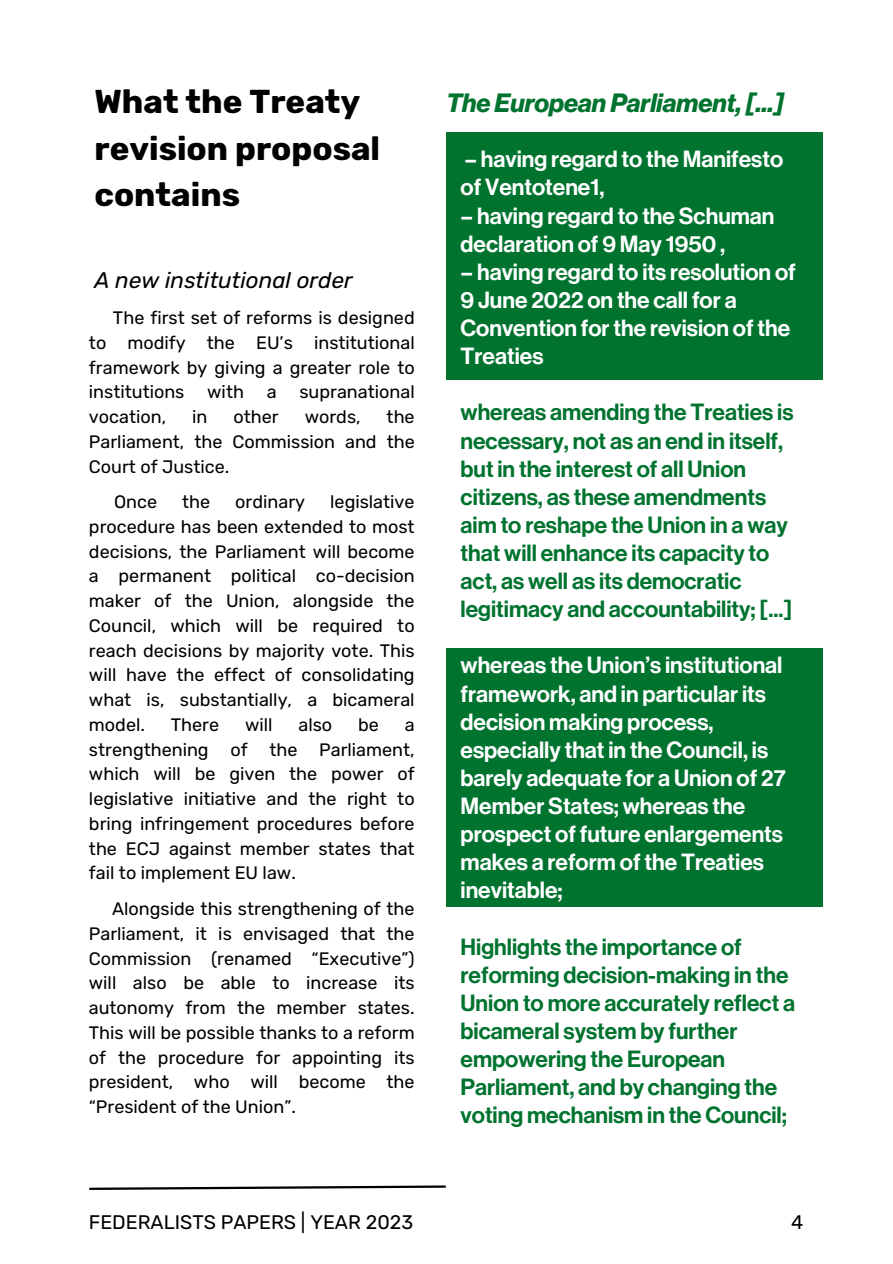
<style>
.page{position:relative;width:893px;height:1264px;background:#fff}
.page>*{position:absolute;margin:0;border:0;box-sizing:border-box;transform-origin:0 0}
.t1{font:700 33px/46px "Rubik";color:#000}
.t2{font:italic 700 25.95px "Neue Haas Display";color:#00732f}
.t3{font:22.95px/28px "Neue Haas Display Mediu";color:#00732f}
.t4{font:22.95px/28px "Neue Haas Display Mediu";color:#fff}
.t5{font:italic 22.5px "Rubik";color:#000}
.t6{font:19.65px "Rubik";color:#000}
.t7{font:18px/24.8px "Rubik";color:#000;text-align:justify}
</style>
<div class="page">
<div style="left:446px;top:648px;width:376px;height:258px;background:#00732f"></div>
<div style="left:446px;top:133px;width:376px;height:247px;background:#00732f"></div>
<svg style="left:89px;top:1185px;width:357px;height:5px"></svg>
<p class="t1" style="left:94px;top:79px;width:287px">What the Treaty revision proposal contains</p>
<p class="t5" style="left:94px;top:267px;width:259px">A new institutional order</p>
<p class="t7" style="left:89px;top:306px;width:327px;text-indent:24px">The first set of reforms is designed to modify the EU’s institutional framework by giving a greater role to institutions</p>
<p class="t7" style="left:207px;top:380px;width:38px">with</p>
<p class="t7" style="left:267px;top:380px;width:11px">a</p>
<p class="t7" style="left:299px;top:380px;width:117px">supranational</p>
<p class="t7" style="left:89px;top:404px;width:79px">vocation,</p>
<p class="t7" style="left:192px;top:404px;width:17px">in</p>
<p class="t7" style="left:233px;top:404px;width:47px">other</p>
<p class="t7" style="left:305px;top:404px;width:57px">words,</p>
<p class="t7" style="left:89px;top:404px;width:327px;text-indent:298px">the Parliament, the Commission and the Court of Justice.</p>
<p class="t7" style="left:114px;top:489px;width:45px">Once</p>
<p class="t7" style="left:182px;top:489px;width:30px">the</p>
<p class="t7" style="left:235px;top:489px;width:71px">ordinary</p>
<p class="t7" style="left:89px;top:489px;width:327px;text-indent:241px">legislative procedure has been extended to most decisions, the Parliament will become a permanent political co-decision maker of the Union, alongside the Council, which will be required to reach decisions by majority vote. This will have the effect of consolidating what is, substantially, a bicameral model.</p>
<p class="t7" style="left:171px;top:712px;width:50px">There</p>
<p class="t7" style="left:245px;top:712px;width:29px">will</p>
<p class="t7" style="left:298px;top:712px;width:35px">also</p>
<p class="t7" style="left:358px;top:712px;width:22px">be</p>
<p class="t7" style="left:89px;top:712px;width:327px;text-indent:316px">a strengthening of the Parliament, which will be given the power of legislative initiative and the right to bring infringement procedures before the ECJ against member states that fail to implement EU law.</p>
<p class="t7" style="left:89px;top:896px;width:327px;text-indent:23px">Alongside this strengthening of the Parliament, it is envisaged that the Commission (renamed “Executive”) will also be able to increase its autonomy from the member states.<br>This will be possible thanks to a reform of the procedure for appointing its president, who will become the “President of the Union”.</p>
<p class="t2" style="left:446px;top:90px;width:339px">The EuropeanParliament, [...]</p>
<p class="t4" style="left:460px;top:146px;width:324px">– having regard to the Manifesto of Ventotene1,</p>
<p class="t4" style="left:460px;top:202px;width:315px">– having regard to the Schuman declaration of 9 May 1950 ,</p>
<p class="t4" style="left:460px;top:258px;width:337px">– having regard to its resolution of<br>9 June 2022 on the call for a<br>Convention for the revision of the<br>Treaties</p>
<p class="t3" style="left:460px;top:399px;width:334px">whereas amending the Treaties is necessary, not as an end in itself, but in the interest of all Union citizens, as these amendments aim to reshape the Union in a way that will enhance its capacity to act, as well as its democratic legitimacy and accountability; [...]</p>
<p class="t4" style="left:460px;top:652px;width:327px">whereas the Union’s institutional framework, and in particular its decision making process, especially that in the Council, is barely adequate for a Union of 27<br>Member States; whereas the prospect of future enlargements makes a reform of the Treaties inevitable;</p>
<p class="t3" style="left:460px;top:933px;width:336px">Highlights the importance of reforming decision-making in the<br>Union to more accurately reflect a bicameral system by further empowering the European<br>Parliament, and by changing the voting mechanism in the Council;</p>
<p class="t6" style="left:89px;top:1210px;width:326px">FEDERALISTS PAPERS | YEAR 2023</p>
<p class="t6" style="left:791px;top:1210px;width:14px">4</p>
</div>
